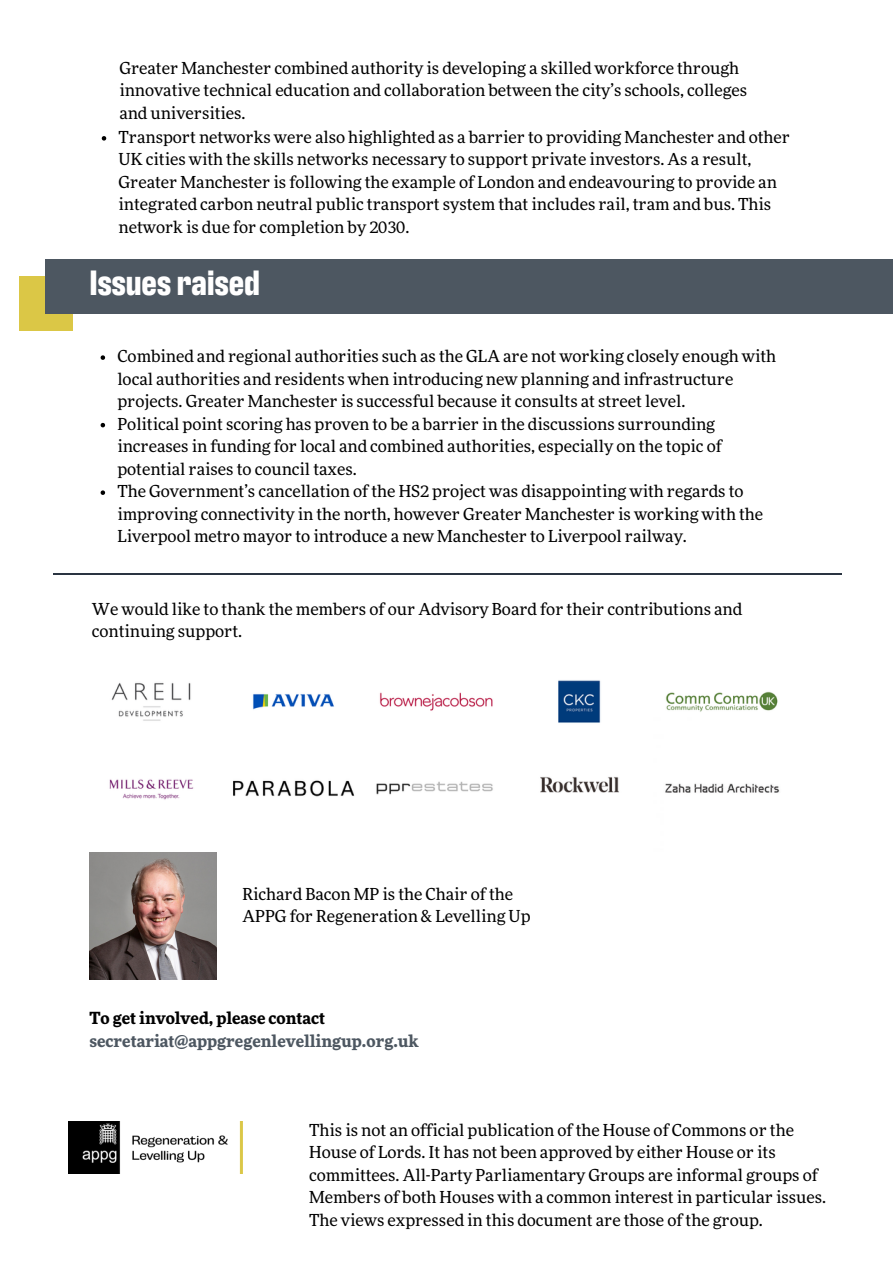
<style>
.page{position:relative;width:893px;height:1264px;background:#fff}
.page>*{position:absolute;margin:0;border:0;box-sizing:border-box;transform-origin:0 0}
.t1{font:700 36px "Antarctican Headline";color:#fff}
.t2{font:16.5px/22.5px "More Pro";color:#000}
.t3{font:700 16.5px/22.5px "More Pro";color:#4d5761}
.s1{color:#000}
</style>
<div class="page">
<div style="left:19px;top:276px;width:53px;height:54px;background:#dbc746"></div>
<div style="left:45px;top:259px;width:847px;height:54px;background:#4d5761"></div>
<img style="left:68px;top:1121px;width:174px;height:52px">
<hr style="left:53px;top:573px;width:788px;height:1px;background:#2a3441">
<img style="left:109px;top:680px;width:671px;height:173px">
<svg style="left:101px;top:355px;width:4px;height:5px"></svg>
<svg style="left:101px;top:423px;width:4px;height:4px"></svg>
<svg style="left:101px;top:490px;width:4px;height:5px"></svg>
<svg style="left:102px;top:136px;width:4px;height:5px"></svg>
<img style="left:89px;top:852px;width:127px;height:127px">
<p class="t2" style="left:119px;top:58px;width:629px">Greater Manchester combined authority is developing a skilled workforce through innovative technical education and collaboration between the city’s schools, colleges and universities.</p>
<p class="t2" style="left:118px;top:127px;width:672px">Transport networks were also highlighted as a barrier to providing Manchester and other UK cities with the skills networks necessary to support private investors. As a result, Greater Manchester is following the example of London and endeavouring to provide an integrated carbon neutral public transport system that includes rail, tram and bus. This network is due for completion by 2030.</p>
<p class="t1" style="left:89px;top:266px;width:172px">Issues raised</p>
<p class="t2" style="left:117px;top:346px;width:660px">Combined and regional authorities such as the GLA are not working closely enough with local authorities and residents when introducing new planning and infrastructure projects. Greater Manchester is successful because it consults at street level.</p>
<p class="t2" style="left:117px;top:413px;width:606px">Political point scoring has proven to be a barrier in the discussions surrounding increases in funding for local and combined authorities, especially on the topic of potential raises to council taxes.</p>
<p class="t2" style="left:117px;top:481px;width:647px">The Government’s cancellation of the HS2 project was disappointing with regards to improving connectivity in the north, however Greater Manchester is working with the<br>Liverpool metro mayor to introduce a new Manchester to Liverpool railway.</p>
<p class="t2" style="left:92px;top:598px;width:651px">We would like to thank the members of our Advisory Board for their contributions and continuing support.</p>
<p class="t2" style="left:242px;top:883px;width:272px">Richard Bacon MP is the Chair of the</p>
<p class="t2" style="left:242px;top:905px;width:289px">APPG for Regeneration &amp; Levelling Up</p>
<p class="t3" style="left:89px;top:1008px;width:331px"><span class="s1">To get involved, please contact </span>secretariat@appgregenlevellingup.org.uk</p>
<p class="t2" style="left:309px;top:1119px;width:518px">This is not an official publication of the House of Commons or the House of Lords. It has not been approved by either House or its committees. All-Party Parliamentary Groups are informal groups of Members of both Houses with a common interest in particular issues.<br>The views expressed in this document are those of the group.</p>
</div>
